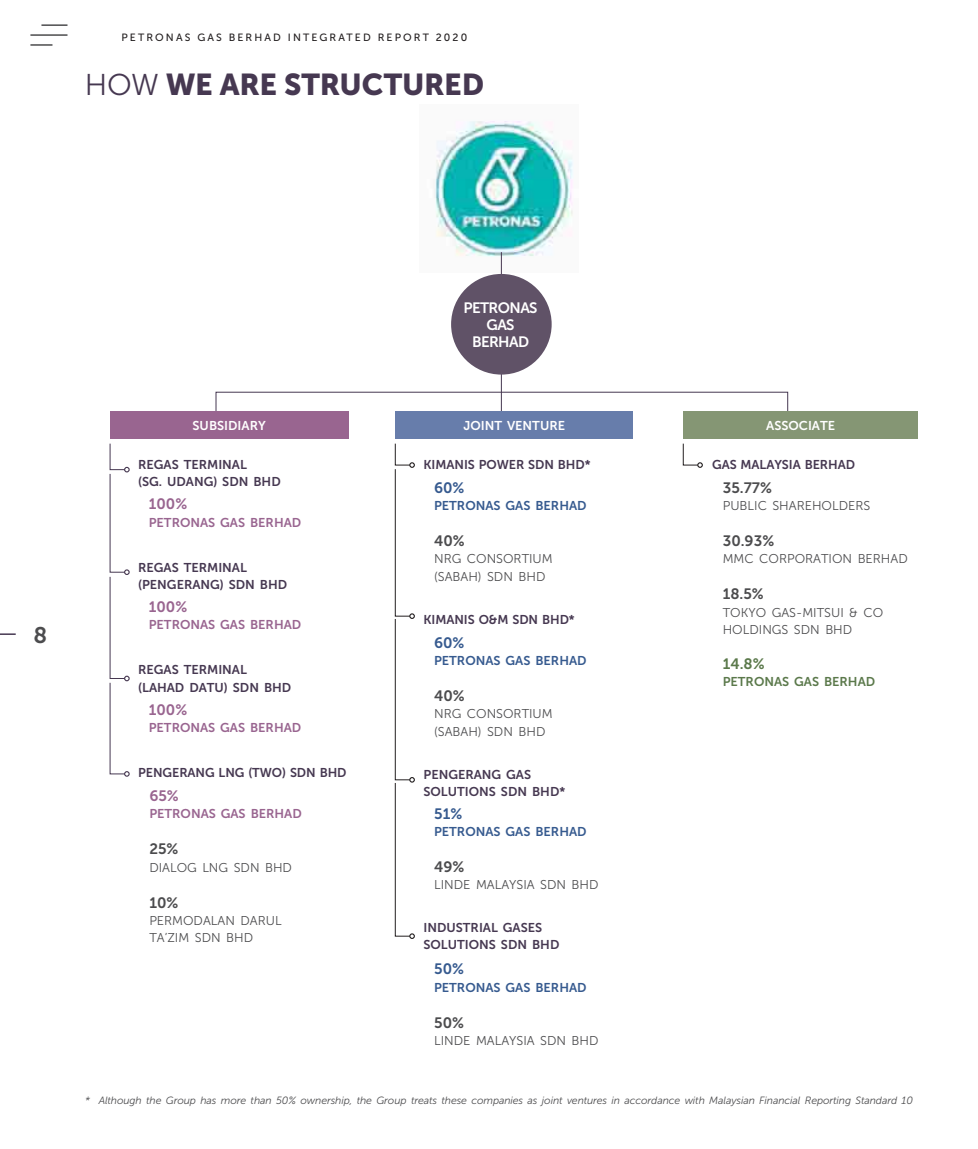
<style>
.page{position:relative;width:978px;height:1149px;background:#fff}
.page>*{position:absolute;margin:0;border:0;box-sizing:border-box;transform-origin:0 0}
.t1{font:30px "Museo Sans 900";letter-spacing:-.005em;color:#463851}
.t2{font:22.5px "Museo Sans 700";color:#4c4c4e}
.t3{font:15px "Museo Sans 700";color:#4c4c4e}
.t4{font:15px/17.2px "Museo Sans 700";letter-spacing:-.04em;color:#fff;text-align:center}
.t5{font:15px "Museo Sans 700";color:#996590}
.t6{font:15px "Museo Sans 700";color:#365a8f}
.t7{font:15px "Museo Sans 700";color:#5b794b}
.t8{font:12.75px/17.2px "Museo Sans 700";color:#463851}
.t9{font:12.75px/17.2px "Museo Sans 300";color:#4c4c4e}
.t10{font:12.75px "Museo Sans 700";color:#996590}
.t11{font:12.75px "Museo Sans 700";color:#365a8f}
.t12{font:12.75px "Museo Sans 700";color:#fff}
.t13{font:12.75px "Museo Sans 700";color:#5b794b}
.t14{font:italic 10.5px "Museo Sans 300";letter-spacing:-.01em;color:#4c4c4e}
.t15{font:10.5px "Museo Sans 500";letter-spacing:.2em;color:#231f20}
.s1{font-family:"Museo Sans 300"}
</style>
<div class="page">
<img style="left:434px;top:121px;width:139px;height:151px">
<hr style="left:41px;top:24px;width:27px;height:2px;background:#4c4c4e">
<hr style="left:30px;top:34px;width:38px;height:2px;background:#4c4c4e">
<hr style="left:30px;top:44px;width:22px;height:2px;background:#4c4c4e">
<svg style="left:0;top:633px;width:16px;height:1px"></svg>
<hr style="left:501px;top:252px;width:1px;height:167px;background:#463851">
<div style="left:216px;top:392px;width:572px;height:27px;border:1px solid #463851"></div>
<div style="left:395px;top:411px;width:238px;height:28px;background:#677dab"></div>
<div style="left:683px;top:411px;width:235px;height:28px;background:#859674"></div>
<svg style="left:682px;top:443px;width:21px;height:24px"></svg>
<svg style="left:395px;top:443px;width:20px;height:495px"></svg>
<svg style="left:109px;top:443px;width:21px;height:333px"></svg>
<div style="left:110px;top:411px;width:238px;height:28px;background:#996590"></div>
<div style="left:451px;top:274px;width:101px;height:100px;background:#605267;border-radius:50%"></div>
<p class="t15" style="left:122px;top:33px;width:347px">PETRONAS GAS BERHAD INTEGRATED REPORT 2020</p>
<h1 class="t1" style="left:85px;top:73px;width:401px"><span class="s1">HOW</span> WE ARE STRUCTURED</h1>
<h2 class="t2" style="left:33px;top:626px;width:15px">8</h2>
<p class="t12" style="left:193px;top:420px;width:75px">SUBSIDIARY</p>
<p class="t8" style="left:138px;top:457px;width:144px">REGAS TERMINAL<br>(SG. UDANG) SDN BHD</p>
<p class="t5" style="left:149px;top:498px;width:40px">100%</p>
<p class="t10" style="left:149px;top:517px;width:154px">PETRONAS GAS BERHAD</p>
<p class="t8" style="left:138px;top:559px;width:151px">REGAS TERMINAL (PENGERANG) SDN BHD</p>
<p class="t5" style="left:149px;top:601px;width:40px">100%</p>
<p class="t10" style="left:149px;top:620px;width:154px">PETRONAS GAS BERHAD</p>
<p class="t8" style="left:138px;top:662px;width:155px">REGAS TERMINAL (LAHAD DATU) SDN BHD</p>
<p class="t5" style="left:149px;top:704px;width:40px">100%</p>
<p class="t10" style="left:149px;top:722px;width:154px">PETRONAS GAS BERHAD</p>
<p class="t8" style="left:138px;top:765px;width:210px">PENGERANG LNG (TWO) SDN BHD</p>
<p class="t5" style="left:149px;top:790px;width:31px">65%</p>
<p class="t10" style="left:149px;top:809px;width:154px">PETRONAS GAS BERHAD</p>
<p class="t3" style="left:149px;top:843px;width:31px">25%</p>
<p class="t9" style="left:149px;top:859px;width:144px">DIALOG LNG SDN BHD</p>
<p class="t3" style="left:149px;top:896px;width:30px">10%</p>
<p class="t9" style="left:149px;top:913px;width:134px">PERMODALAN DARUL<br>TA’ZIM SDN BHD</p>
<p class="t4" style="left:464px;top:300px;width:76px">PETRONAS<br>GAS<br>BERHAD</p>
<p class="t12" style="left:463px;top:420px;width:103px">JOINT VENTURE</p>
<p class="t12" style="left:766px;top:420px;width:70px">ASSOCIATE</p>
<p class="t8" style="left:423px;top:457px;width:169px">KIMANIS POWER SDN BHD*</p>
<p class="t6" style="left:434px;top:482px;width:32px">60%</p>
<p class="t11" style="left:434px;top:501px;width:154px">PETRONAS GAS BERHAD</p>
<p class="t3" style="left:434px;top:535px;width:32px">40%</p>
<p class="t9" style="left:434px;top:551px;width:120px">NRG CONSORTIUM (SABAH) SDN BHD</p>
<p class="t8" style="left:423px;top:612px;width:153px">KIMANIS O&amp;M SDN BHD*</p>
<p class="t6" style="left:434px;top:637px;width:32px">60%</p>
<p class="t11" style="left:434px;top:655px;width:154px">PETRONAS GAS BERHAD</p>
<p class="t3" style="left:434px;top:690px;width:32px">40%</p>
<p class="t9" style="left:434px;top:706px;width:120px">NRG CONSORTIUM (SABAH) SDN BHD</p>
<p class="t8" style="left:423px;top:766px;width:143px">PENGERANG GAS<br>SOLUTIONS SDN BHD*</p>
<p class="t6" style="left:434px;top:807px;width:30px">51%</p>
<p class="t11" style="left:434px;top:826px;width:154px">PETRONAS GAS BERHAD</p>
<p class="t3" style="left:434px;top:861px;width:32px">49%</p>
<p class="t9" style="left:434px;top:877px;width:166px">LINDE MALAYSIA SDN BHD</p>
<p class="t8" style="left:423px;top:920px;width:137px">INDUSTRIAL GASES<br>SOLUTIONS SDN BHD</p>
<p class="t6" style="left:434px;top:963px;width:31px">50%</p>
<p class="t11" style="left:434px;top:982px;width:154px">PETRONAS GAS BERHAD</p>
<p class="t3" style="left:434px;top:1016px;width:31px">50%</p>
<p class="t9" style="left:434px;top:1032px;width:166px">LINDE MALAYSIA SDN BHD</p>
<p class="t8" style="left:712px;top:457px;width:145px">GAS MALAYSIA BERHAD</p>
<p class="t3" style="left:723px;top:482px;width:51px">35.77%</p>
<p class="t9" style="left:723px;top:498px;width:149px">PUBLIC SHAREHOLDERS</p>
<p class="t3" style="left:723px;top:535px;width:53px">30.93%</p>
<p class="t9" style="left:723px;top:551px;width:187px">MMC CORPORATION BERHAD</p>
<p class="t3" style="left:723px;top:588px;width:43px">18.5%</p>
<p class="t9" style="left:723px;top:604px;width:162px">TOKYO GAS-MITSUI &amp; CO<br>HOLDINGS SDN BHD</p>
<p class="t7" style="left:723px;top:658px;width:43px">14.8%</p>
<p class="t13" style="left:723px;top:677px;width:154px">PETRONAS GAS BERHAD</p>
<p class="t14" style="left:85px;top:1095px;width:829px">* Although the Group has more than 50% ownership, the Group treats these companies as joint ventures in accordance with Malaysian Financial Reporting Standard 10</p>
</div>
